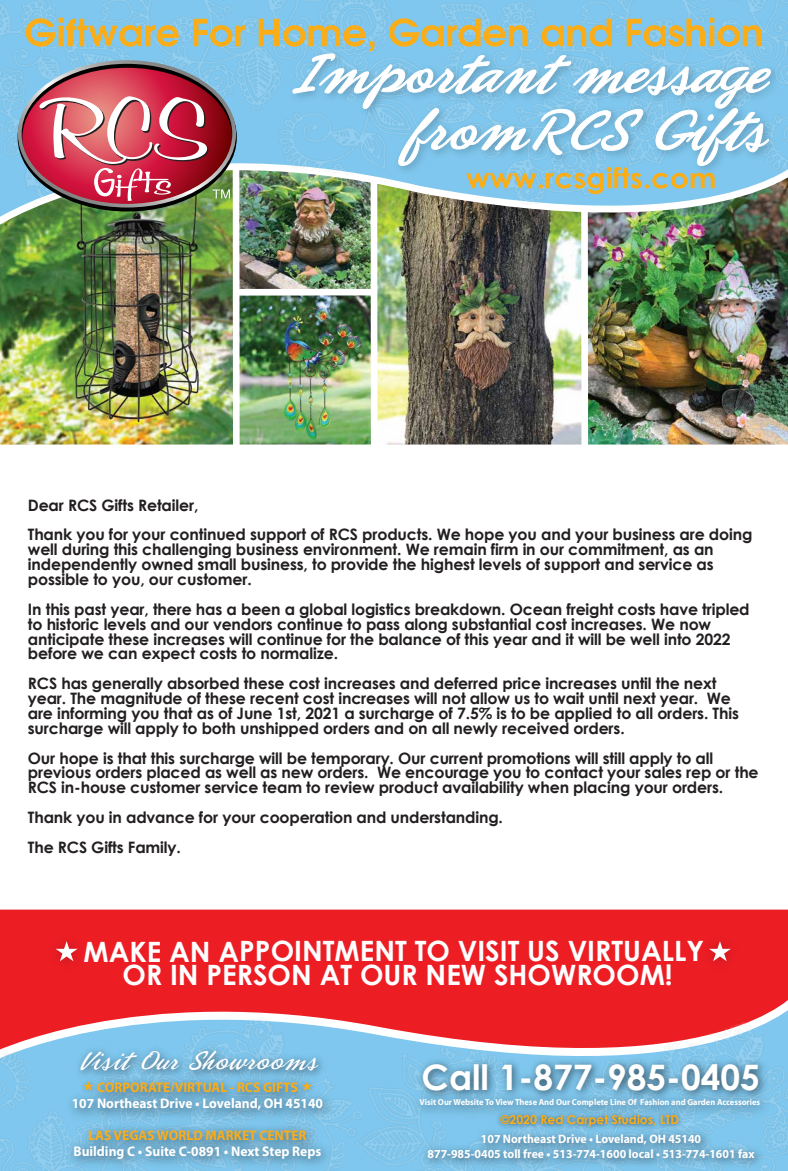
<style>
.page{position:relative;width:788px;height:1171px;background:#fff}
.page>*{position:absolute;margin:0;border:0;box-sizing:border-box;transform-origin:0 0}
.t1{font:58.62px/56.9px "Phoenix Script FLF";color:#fff;text-align:right}
.t2{font:700 35.09px "Century Gothic";color:#fff}
.t3{font:700 28px/23.6px "Century Gothic";color:#fff;text-align:center}
.t4{font:27.12px "Phoenix Script FLF";color:#fff}
.t5{font:700 15.75px/14.9px "Century Gothic";letter-spacing:-.01em;color:#231f20}
.t6{font:700 14px "Myriad Pro";color:#fff}
.t7{font:700 14px "Myriad Pro";color:#fbad18}
.t8{font:700 12.25px/15.1px "Myriad Pro";color:#fff;text-align:center}
.t9{font:700 12.25px "Century Gothic";color:#fbad18}
.t10{font:700 8.75px "Myriad Pro";color:#fff}
</style>
<div class="page">
<div style="left:0;top:906px;width:788px;height:158px;background:#ed1d24"></div>
<div style="left:0;top:903px;width:788px;height:6px;background:#fff"></div>
<svg style="left:56px;top:941px;width:22px;height:20px"></svg>
<svg style="left:709px;top:941px;width:21px;height:20px"></svg>
<img style="left:771px;top:245px;width:17px;height:199px">
<img style="left:243px;top:296px;width:16px;height:148px">
<img style="left:243px;top:245px;width:16px;height:44px">
<img style="left:0;top:245px;width:18px;height:199px">
<img style="left:0;top:0;width:388px;height:224px">
<img style="left:388px;top:0;width:400px;height:237px">
<img style="left:396px;top:1000px;width:392px;height:171px">
<img style="left:0;top:1013px;width:396px;height:158px">
<svg style="left:26px;top:18px;width:153px;height:29px;background:#b4bb91"></svg>
<svg style="left:193px;top:19px;width:52px;height:28px"></svg>
<img style="left:18px;top:60px;width:225px;height:384px">
<img style="left:771px;top:34px;width:13px;height:146px">
<img style="left:259px;top:18px;width:512px;height:426px">
<img style="left:411px;top:1049px;width:362px;height:104px">
<img style="left:59px;top:1068px;width:281px;height:61px">
<img style="left:61px;top:1115px;width:277px;height:56px">
<img style="left:68px;top:1036px;width:264px;height:55px">
<img style="left:407px;top:1085px;width:370px;height:39px">
<img style="left:417px;top:1122px;width:352px;height:49px">
<img style="left:75px;top:1074px;width:26px;height:24px">
<svg style="left:83px;top:1081px;width:11px;height:10px"></svg>
<img style="left:294px;top:1074px;width:26px;height:24px">
<svg style="left:302px;top:1081px;width:10px;height:10px"></svg>
<h1 class="t1" style="left:290px;top:48px;width:478px">Important message fromRCS Gifts</h1>
<p class="t5" style="left:28px;top:490px;width:726px;line-height:29.8px">Dear RCS Gifts Retailer,<br>Thank you for your continued support of RCS products. We hope you and your business are doing</p>
<p class="t5" style="left:28px;top:542px;width:687px;text-align:justify">well during this challenging business environment. We remain firm in our commitment, as an independently owned small business, to provide the highest levels of support and service as possible to you, our customer.</p>
<p class="t5" style="left:28px;top:601px;width:723px">In this past year, there has a been a global logistics breakdown. Ocean freight costs have tripled to historic levels and our vendors continue to pass along substantial cost increases. We now anticipate these increases will continue for the balance of this year and it will be well into 2022 before we can expect costs to normalize.</p>
<p class="t5" style="left:28px;top:676px;width:712px">RCS has generally absorbed these cost increases and deferred price increases until the next year. The magnitude of these recent cost increases will not allow us to wait until next year. We are informing you that as of June 1st, 2021 a surcharge of 7.5% is to be applied to all orders. This surcharge will apply to both unshipped orders and on all newly received orders.</p>
<p class="t5" style="left:28px;top:750px;width:732px">Our hope is that this surcharge will be temporary. Our current promotions will still apply to all previous orders placed as well as new orders. We encourage you to contact your sales rep or the<br>RCS in-house customer service team to review product availability when placing your orders.</p>
<p class="t5" style="left:28px;top:802px;width:476px;line-height:29.8px">Thank you in advance for your cooperation and understanding.<br>The RCS Gifts Family.</p>
<h3 class="t3" style="left:83px;top:939px;width:621px">MAKE AN APPOINTMENT TO VISIT US VIRTUALLY<br>OR IN PERSON AT OUR NEW SHOWROOM!</h3>
<h3 class="t4" style="left:78px;top:1047px;width:242px">Visit Our Showrooms</h3>
<p class="t7" style="left:97px;top:1078px;width:202px">CORPORATE/VIRTUAL - RCS GIFTS</p>
<p class="t6" style="left:72px;top:1094px;width:253px">107 Northeast Drive • Loveland, OH 45140</p>
<p class="t7" style="left:88px;top:1126px;width:220px">LAS VEGAS WORLD MARKET CENTER</p>
<p class="t6" style="left:73px;top:1142px;width:249px">Building C • Suite C-0891 • Next Step Reps</p>
<h2 class="t2" style="left:421px;top:1055px;width:339px">Call 1-877-985-0405</h2>
<p class="t10" style="left:419px;top:1096px;width:342px">Visit Our Website To View These And Our Complete Line Of Fashion and Garden Accessories</p>
<p class="t8" style="left:427px;top:1131px;width:328px">107 Northeast Drive • Loveland, OH 45140<br>877-985-0405 toll free • 513-774-1600 local • 513-774-1601 fax</p>
<p class="t9" style="left:500px;top:1112px;width:180px">©2020 Red Carpet Studios, LTD</p>
</div>
